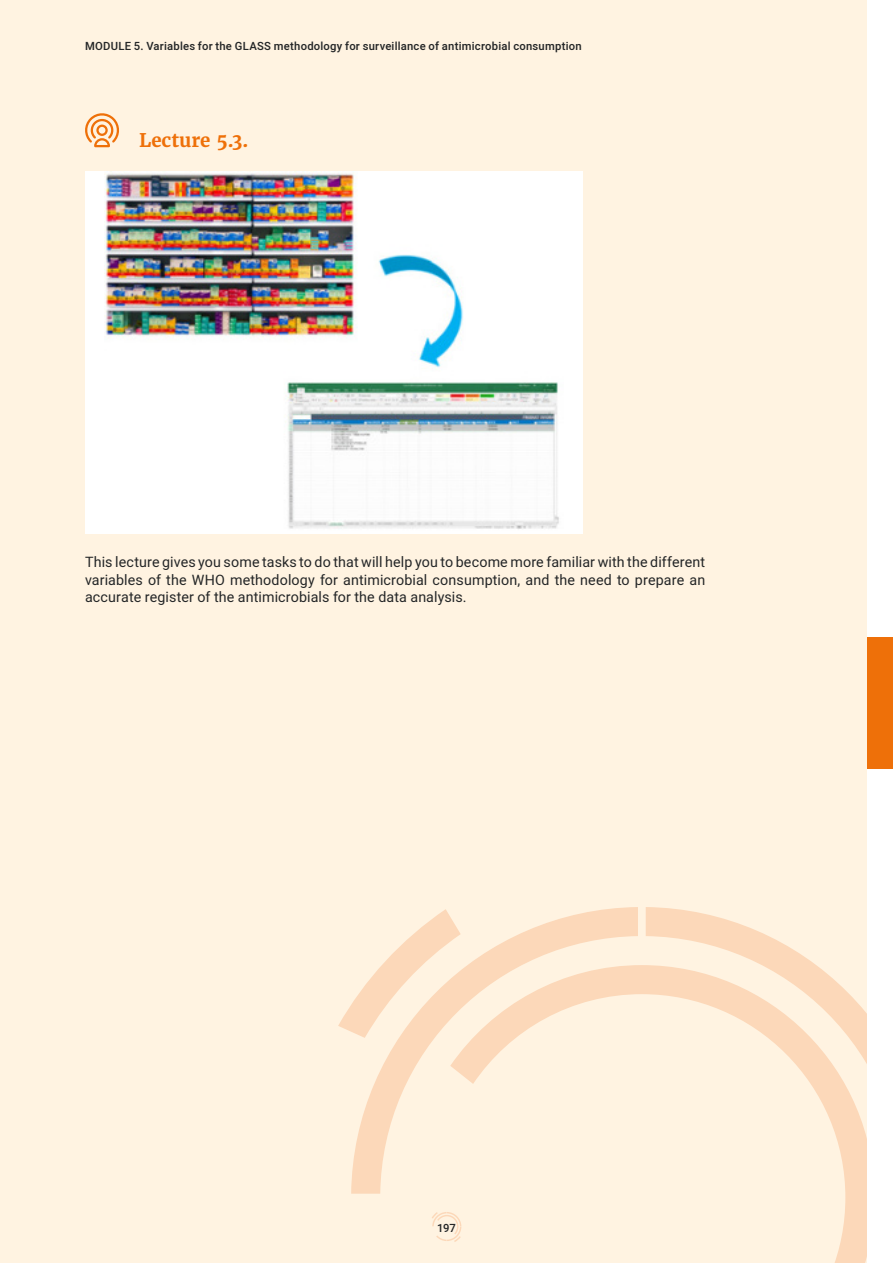
<style>
.page{position:relative;width:893px;height:1263px;background:#fff3e1}
.page>*{position:absolute;margin:0;border:0;box-sizing:border-box;transform-origin:0 0}
.t1{font:700 18.75px "Merriweather";color:#ee7009}
.t2{font:14.25px/17.2px "Heebo";letter-spacing:.005em;color:#242627;text-align:justify}
.t3{font:500 11.25px "Heebo";letter-spacing:.02em;color:#242627}
</style>
<div class="page">
<svg style="left:338px;top:1005px;width:13px;height:27px"></svg>
<svg style="left:646px;top:907px;width:170px;height:58px"></svg>
<svg style="left:351px;top:907px;width:287px;height:287px"></svg>
<svg style="left:450px;top:965px;width:417px;height:298px"></svg>
<svg style="left:85px;top:113px;width:34px;height:35px"></svg>
<div style="left:85px;top:171px;width:498px;height:363px;background:#fff"></div>
<img style="left:104px;top:171px;width:455px;height:358px">
<svg style="left:432px;top:1212px;width:29px;height:30px"></svg>
<div style="left:867px;top:0;width:26px;height:1263px;background:#fff"></div>
<div style="left:867px;top:638px;width:26px;height:131px;background:#ee7009"></div>
<p class="t3" style="left:85px;top:38px;width:498px">MODULE 5. Variables for the GLASS methodology for surveillance of antimicrobial consumption</p>
<h1 class="t1" style="left:139px;top:130px;width:111px">Lecture 5.3.</h1>
<p class="t2" style="left:85px;top:553px;width:622px">This lecture gives you some tasks to do that will help you to become more familiar with the different variables of the WHO methodology for antimicrobial consumption, and the need to prepare an accurate register of the antimicrobials for the data analysis.</p>
<p class="t3" style="left:437px;top:1220px;width:20px">197</p>
</div>
